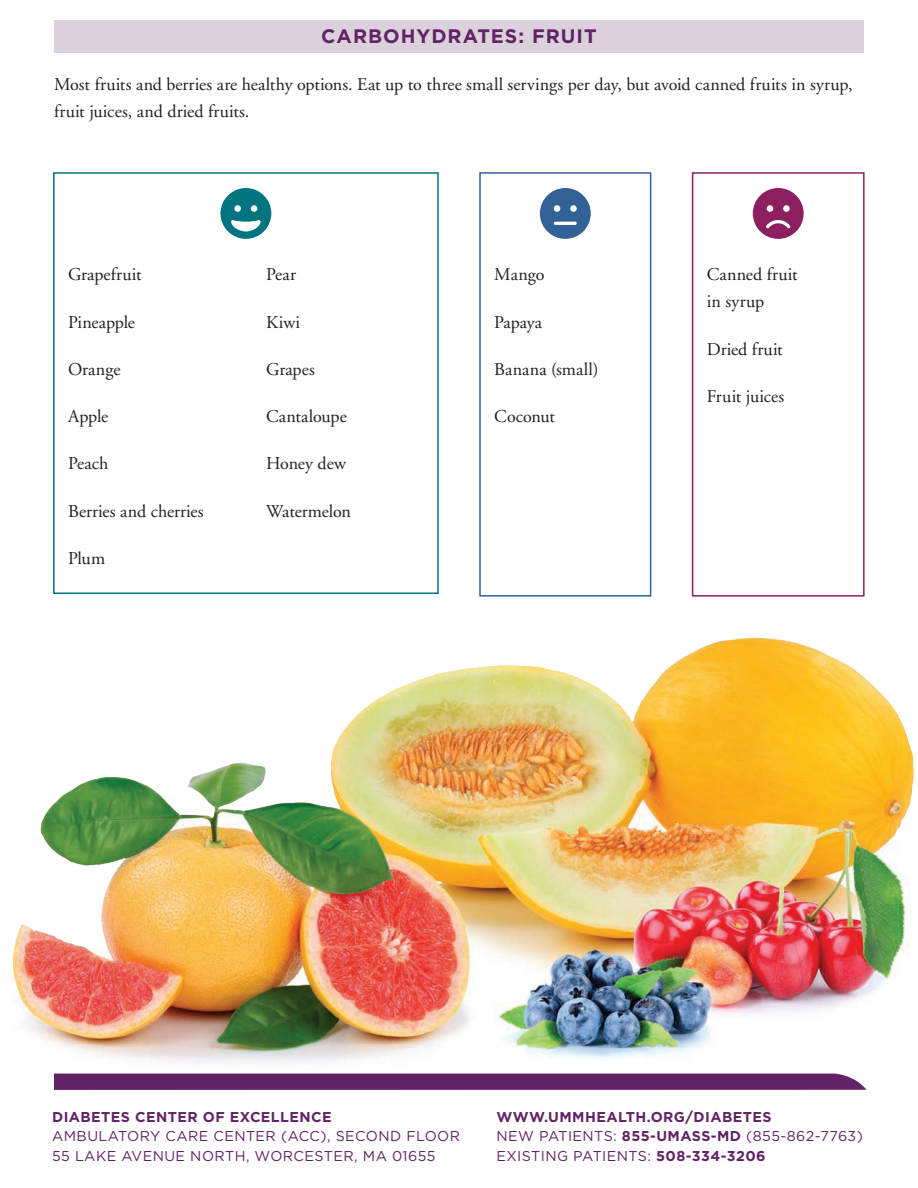
<style>
.page{position:relative;width:918px;height:1188px;background:#fff}
.page>*{position:absolute;margin:0;border:0;box-sizing:border-box;transform-origin:0 0}
.t1{font:52.5px "Font Awesome 5 Pro Solid";color:#007580}
.t2{font:700 19.5px "Gotham";letter-spacing:.05em;color:#612365}
.t3{font:18px/27px "Adobe Garamond";color:#231f20}
.t4{font:700 14.25px/19.5px "Gotham";letter-spacing:.03em;color:#612365}
.t5{font:14.25px/19.5px "Gotham";letter-spacing:.03em;color:#612365}
.s1{font-weight:400}
</style>
<div class="page">
<svg style="left:54px;top:1074px;width:813px;height:16px;background:#642768"></svg>
<div style="left:54px;top:20px;width:810px;height:33px;background:#dbd0dc"></div>
<div style="left:53px;top:172px;width:386px;height:422px;border:2px solid #007580"></div>
<div style="left:479px;top:172px;width:172px;height:425px;border:2px solid #316196"></div>
<div style="left:692px;top:172px;width:173px;height:425px;border:2px solid #8d1f61"></div>
<img style="left:12px;top:529px;width:902px;height:534px">
<p class="t2" style="left:321px;top:23px;width:277px">CARBOHYDRATES: FRUIT</p>
<p class="t3" style="left:54px;top:71px;width:800px">Most fruits and berries are healthy options. Eat up to three small servings per day, but avoid canned fruits in syrup, fruit juices, and dried fruits.</p>
<p class="t3" style="left:68px;top:262px;width:75px">Grapefruit</p>
<p class="t3" style="left:68px;top:309px;width:69px">Pineapple</p>
<p class="t3" style="left:68px;top:356px;width:54px">Orange</p>
<p class="t3" style="left:68px;top:403px;width:42px">Apple</p>
<p class="t3" style="left:68px;top:451px;width:42px">Peach</p>
<p class="t3" style="left:68px;top:498px;width:137px">Berries and cherries</p>
<p class="t3" style="left:68px;top:545px;width:39px">Plum</p>
<h1 class="t1" style="left:220px;top:187px;width:52px">■</h1>
<p class="t3" style="left:266px;top:262px;width:32px">Pear</p>
<p class="t3" style="left:266px;top:309px;width:36px">Kiwi</p>
<p class="t3" style="left:266px;top:356px;width:50px">Grapes</p>
<p class="t3" style="left:266px;top:403px;width:82px">Cantaloupe</p>
<p class="t3" style="left:266px;top:451px;width:81px">Honey dew</p>
<p class="t3" style="left:266px;top:498px;width:86px">Watermelon</p>
<p class="t3" style="left:494px;top:262px;width:52px">Mango</p>
<p class="t3" style="left:494px;top:309px;width:49px">Papaya</p>
<p class="t3" style="left:494px;top:356px;width:106px">Banana (small)</p>
<p class="t3" style="left:494px;top:403px;width:62px">Coconut</p>
<p class="t3" style="left:707px;top:262px;width:92px">Canned fruit in syrup</p>
<p class="t3" style="left:707px;top:336px;width:77px">Dried fruit</p>
<p class="t3" style="left:707px;top:383px;width:79px">Fruit juices</p>
<p class="t4" style="left:52px;top:1107px;width:281px">DIABETES CENTER OF EXCELLENCE</p>
<p class="t5" style="left:52px;top:1126px;width:410px">AMBULATORY CARE CENTER (ACC), SECOND FLOOR<br>55 LAKE AVENUE NORTH, WORCESTER, MA 01655</p>
<p class="t4" style="left:496px;top:1107px;width:368px">WWW.UMMHEALTH.ORG/DIABETES<br><span class="s1">NEW PATIENTS:</span> 855-UMASS-MD <span class="s1">(855-862-7763)<br>EXISTING PATIENTS:</span> 508-334-3206</p>
</div>
